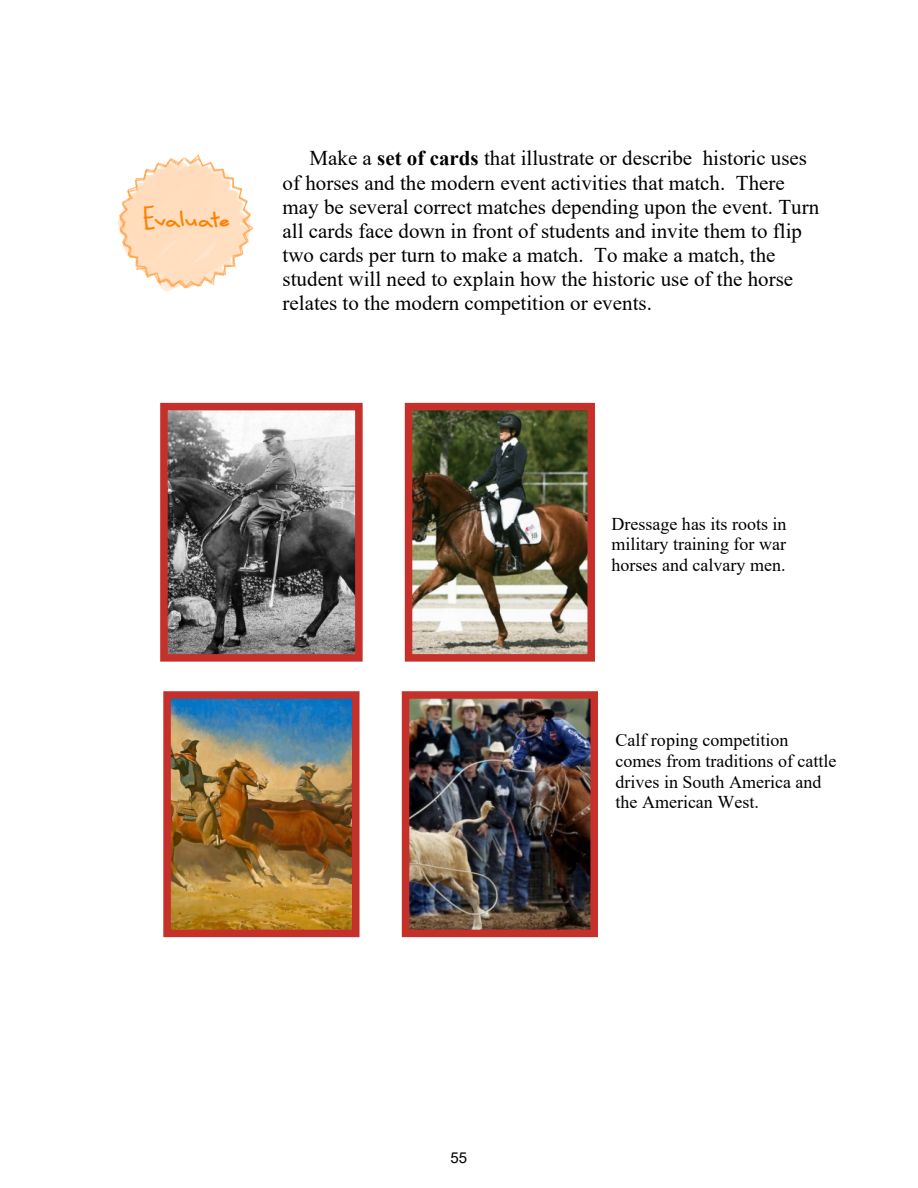
<style>
.page{position:relative;width:918px;height:1188px;background:#fff}
.page>*{position:absolute;margin:0;border:0;box-sizing:border-box;transform-origin:0 0}
.t1{font:30px "Smarty Pants BTN Bold";color:#ff8000}
.t2{font:21px/24.2px "Times New Roman";color:#000}
.t3{font:18px/20.7px "Times New Roman";color:#000;text-align:justify}
.t4{font:15px "Arial";color:#000}
.s1{font-weight:700}
</style>
<div class="page">
<img style="left:118px;top:154px;width:136px;height:137px">
<img style="left:169px;top:412px;width:185px;height:241px">
<div style="left:160px;top:403px;width:203px;height:259px;border:8px solid #c6302b"></div>
<img style="left:414px;top:412px;width:172px;height:241px">
<div style="left:405px;top:403px;width:190px;height:259px;border:8px solid #c6302b"></div>
<img style="left:172px;top:700px;width:179px;height:228px">
<div style="left:163px;top:691px;width:197px;height:246px;border:8px solid #c6302b"></div>
<img style="left:411px;top:700px;width:178px;height:228px">
<div style="left:402px;top:691px;width:196px;height:246px;border:8px solid #c6302b"></div>
<h1 class="t1" style="left:142px;top:198px;width:89px">Evaluate</h1>
<p class="t2" style="left:283px;top:148px;width:538px;text-indent:27px">Make a <span class="s1">set of cards</span> that illustrate or describe historic uses of horses and the modern event activities that match. There may be several correct matches depending upon the event. Turn all cards face down in front of students and invite them to flip two cards per turn to make a match. To make a match, the student will need to explain how the historic use of the horse relates to the modern competition or events.</p>
<p class="t3" style="left:612px;top:515px;width:177px">Dressage has its roots in military training for war horses and calvary men.</p>
<p class="t3" style="left:616px;top:732px;width:223px;text-align:left">Calf roping competition comes from traditions of cattle drives in South America and the American West.</p>
<p class="t4" style="left:451px;top:1152px;width:18px">55</p>
</div>
